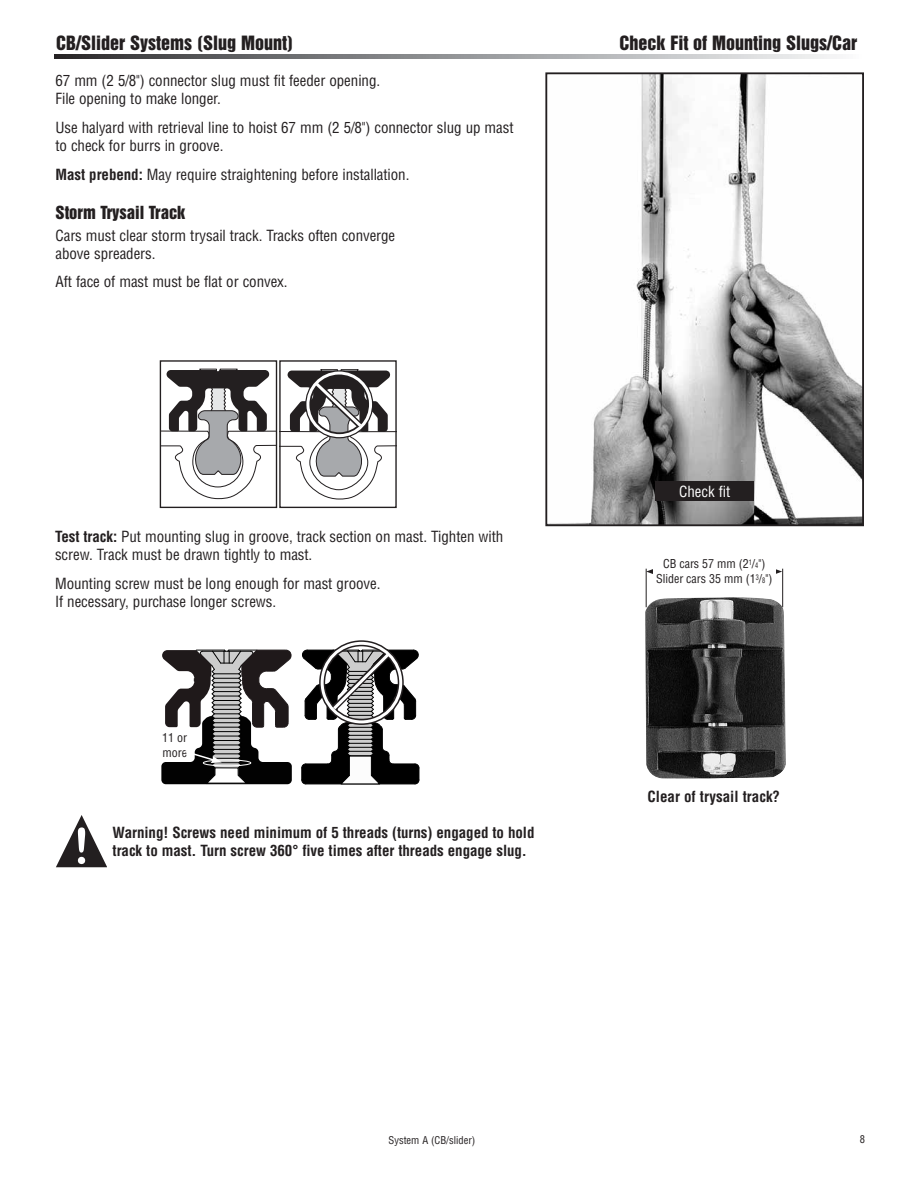
<style>
.page{position:relative;width:918px;height:1188px;background:#fff}
.page>*{position:absolute;margin:0;border:0;box-sizing:border-box;transform-origin:0 0}
.t1{font:18px "Helvetica Inserat";color:#231f20}
.t2{font:16.5px "Helvetica Inserat";color:#231f20}
.t3{font:condensed 15px/18px "Helvetica";letter-spacing:-.005em;color:#231f20}
.t4{font:700 condensed 15px/18px "Helvetica";letter-spacing:-.005em;color:#231f20}
.t5{font:condensed 15px "Helvetica";letter-spacing:-.005em;color:#fff}
.t6{font:condensed 12px/15px "Helvetica";color:#231f20;text-align:center}
.t7{font:condensed 10.5px "Helvetica";color:#231f20}
.s1{font-weight:700}
.s2{font-size:7.5px}
</style>
<div class="page">
<svg style="left:54px;top:54px;width:783px;height:4px;background:#909194"></svg>
<div style="left:160px;top:360px;width:117px;height:148px;border:1px solid #231f20"></div>
<div style="left:279px;top:360px;width:118px;height:148px;border:1px solid #231f20"></div>
<img style="left:645px;top:597px;width:141px;height:182px">
<hr style="left:646px;top:569px;width:1px;height:38px;background:#231f20">
<hr style="left:782px;top:569px;width:1px;height:38px;background:#231f20">
<svg style="left:646px;top:568px;width:7px;height:7px"></svg>
<svg style="left:776px;top:569px;width:6px;height:5px"></svg>
<svg style="left:160px;top:369px;width:236px;height:131px"></svg>
<img style="left:584px;top:75px;width:277px;height:448px">
<div style="left:545px;top:72px;width:319px;height:454px;border:2px solid #231f20"></div>
<div style="left:656px;top:482px;width:98px;height:19px;background:#231f20"></div>
<svg style="left:161px;top:650px;width:131px;height:134px"></svg>
<hr style="left:306px;top:784px;width:109px;height:1px;background:#000">
<svg style="left:301px;top:646px;width:119px;height:138px"></svg>
<svg style="left:56px;top:815px;width:50px;height:52px"></svg>
<p class="t1" style="left:56px;top:32px;width:238px">CB/Slider Systems (Slug Mount)</p>
<p class="t1" style="left:619px;top:32px;width:239px">Check Fit of Mounting Slugs/Car</p>
<p class="t3" style="left:56px;top:71px;width:326px">67 mm (2 5/8") connector slug must fit feeder opening.<br>File opening to make longer.</p>
<p class="t3" style="left:56px;top:118px;width:460px">Use halyard with retrieval line to hoist 67 mm (2 5/8") connector slug up mast to check for burrs in groove.</p>
<p class="t3" style="left:56px;top:165px;width:355px"><span class="s1">Mast prebend:</span> May require straightening before installation.</p>
<p class="t2" style="left:56px;top:203px;width:132px">Storm Trysail Track</p>
<p class="t3" style="left:56px;top:226px;width:341px">Cars must clear storm trysail track. Tracks often converge above spreaders.</p>
<p class="t3" style="left:56px;top:273px;width:234px">Aft face of mast must be flat or convex.</p>
<p class="t3" style="left:55px;top:528px;width:450px"><span class="s1">Test track:</span> Put mounting slug in groove, track section on mast. Tighten with screw. Track must be drawn tightly to mast.</p>
<p class="t3" style="left:55px;top:574px;width:327px">Mounting screw must be long enough for mast groove.<br>If necessary, purchase longer screws.</p>
<p class="t6" style="left:162px;top:730px;width:26px;text-align:left">11 or more</p>
<p class="t4" style="left:113px;top:823px;width:423px">Warning! Screws need minimum of 5 threads (turns) engaged to hold track to mast. Turn screw 360° five times after threads engage slug.</p>
<p class="t5" style="left:679px;top:483px;width:53px">Check fit</p>
<p class="t6" style="left:656px;top:556px;width:118px">CB cars 57 mm (2<sup>1</sup>/<span class="s2">4</span>")<br>Slider cars 35 mm (1<sup>3</sup>/<span class="s2">8</span>")</p>
<p class="t4" style="left:648px;top:787px;width:134px">Clear of trysail track?</p>
<p class="t7" style="left:389px;top:1134px;width:88px">System A (CB/slider)</p>
<p class="t7" style="left:860px;top:1132px;width:7px">8</p>
</div>
